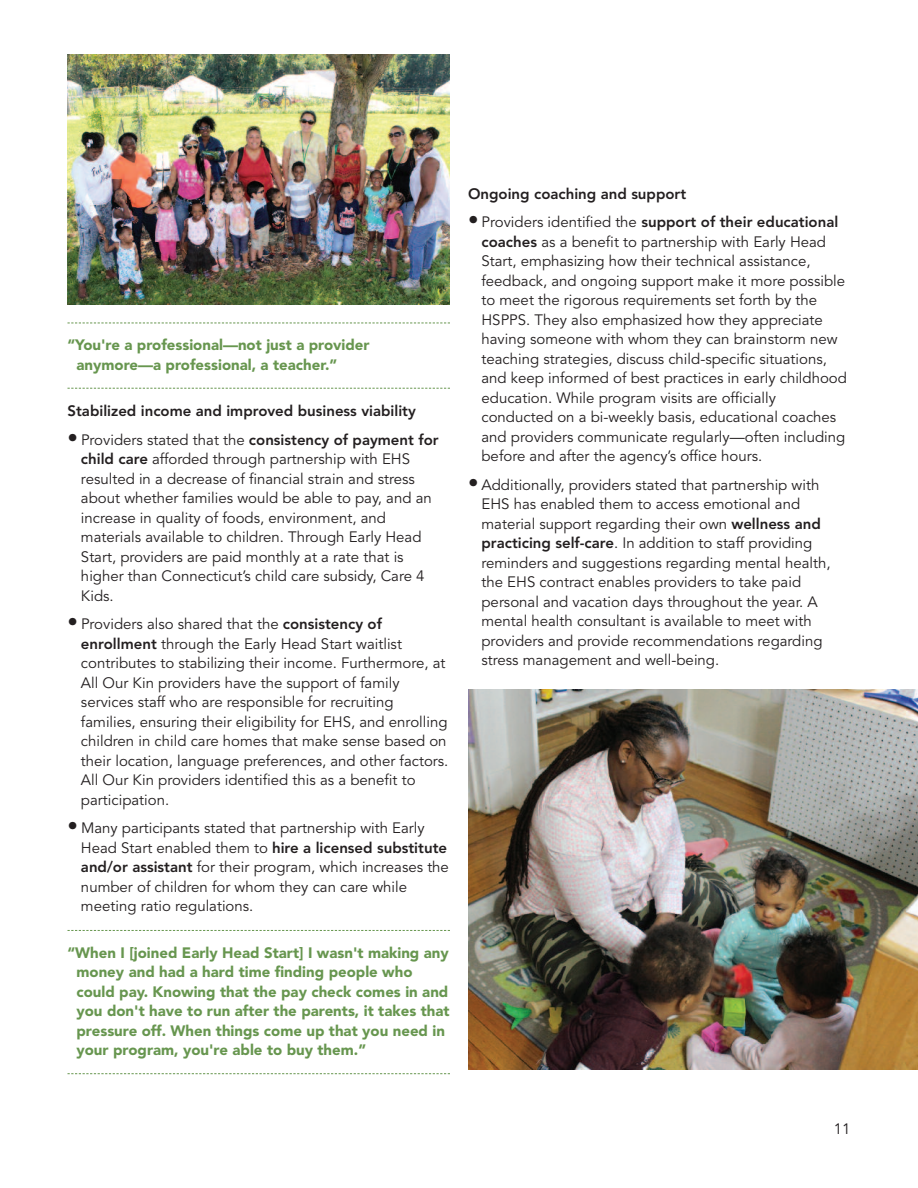
<style>
.page{position:relative;width:918px;height:1188px;background:#fff}
.page>*{position:absolute;margin:0;border:0;box-sizing:border-box;transform-origin:0 0}
.t1{font:15px/19.5px "Avenir LT Std";color:#231f20}
.t2{font:900 15px/19.5px "Avenir LT Std";color:#67964f}
.t3{font:800 15px "Avenir LT Std";color:#231f20}
.s1{font-size:21px}
.s2{font-weight:800}
</style>
<div class="page">
<svg style="left:68px;top:323px;width:382px;height:1px"></svg>
<svg style="left:68px;top:388px;width:382px;height:1px"></svg>
<svg style="left:68px;top:930px;width:382px;height:1px"></svg>
<svg style="left:68px;top:1073px;width:382px;height:1px"></svg>
<img style="left:468px;top:689px;width:450px;height:380px">
<img style="left:68px;top:54px;width:382px;height:250px">
<p class="t2" style="left:76px;top:337px;width:295px;text-indent:-9px">“You're a professional—not just a provider anymore—a professional, a teacher.”</p>
<p class="t3" style="left:68px;top:405px;width:350px">Stabilized income and improved business viability</p>
<p class="t1" style="left:81px;top:431px;width:359px;text-indent:-13px"><span class="s1">•</span> Providers stated that the <span class="s2">consistency of payment for child care</span> afforded through partnership with EHS resulted in a decrease of financial strain and stress about whether families would be able to pay, and an increase in quality of foods, environment, and materials available to children. Through Early Head Start, providers are paid monthly at a rate that is higher than Connecticut’s child care subsidy, Care 4<br>Kids.</p>
<p class="t1" style="left:81px;top:616px;width:369px;text-indent:-13px"><span class="s1">•</span> Providers also shared that the <span class="s2">consistency of enrollment</span> through the Early Head Start waitlist contributes to stabilizing their income. Furthermore, at All Our Kin providers have the support of family services staff who are responsible for recruiting families, ensuring their eligibility for EHS, and enrolling children in child care homes that make sense based on their location, language preferences, and other factors.<br>All Our Kin providers identified this as a benefit to participation.</p>
<p class="t1" style="left:81px;top:820px;width:369px;text-indent:-13px"><span class="s1">•</span> Many participants stated that partnership with Early Head Start enabled them to <span class="s2">hire a licensed substitute and/or assistant</span> for their program, which increases the number of children for whom they can care while meeting ratio regulations.</p>
<p class="t2" style="left:76px;top:944px;width:375px;text-indent:-9px">“When I [joined Early Head Start] I wasn't making any money and had a hard time finding people who could pay. Knowing that the pay check comes in and you don't have to run after the parents, it takes that pressure off. When things come up that you need in your program, you're able to buy them.”</p>
<p class="t3" style="left:468px;top:187px;width:220px">Ongoing coaching and support</p>
<p class="t1" style="left:481px;top:214px;width:367px;text-indent:-13px"><span class="s1">•</span> Providers identified the <span class="s2">support of their educational coaches</span> as a benefit to partnership with Early Head Start, emphasizing how their technical assistance, feedback, and ongoing support make it more possible to meet the rigorous requirements set forth by the HSPPS. They also emphasized how they appreciate having someone with whom they can brainstorm new teaching strategies, discuss child-specific situations, and keep informed of best practices in early childhood education. While program visits are officially conducted on a bi-weekly basis, educational coaches and providers communicate regularly—often including before and after the agency’s office hours.</p>
<p class="t1" style="left:481px;top:476px;width:351px;text-indent:-13px"><span class="s1">•</span> Additionally, providers stated that partnership with EHS has enabled them to access emotional and material support regarding their own <span class="s2">wellness and practicing self-care</span>. In addition to staff providing reminders and suggestions regarding mental health, the EHS contract enables providers to take paid personal and vacation days throughout the year. A mental health consultant is available to meet with providers and provide recommendations regarding stress management and well-being.</p>
<p class="t1" style="left:834px;top:1120px;width:18px">11</p>
</div>
